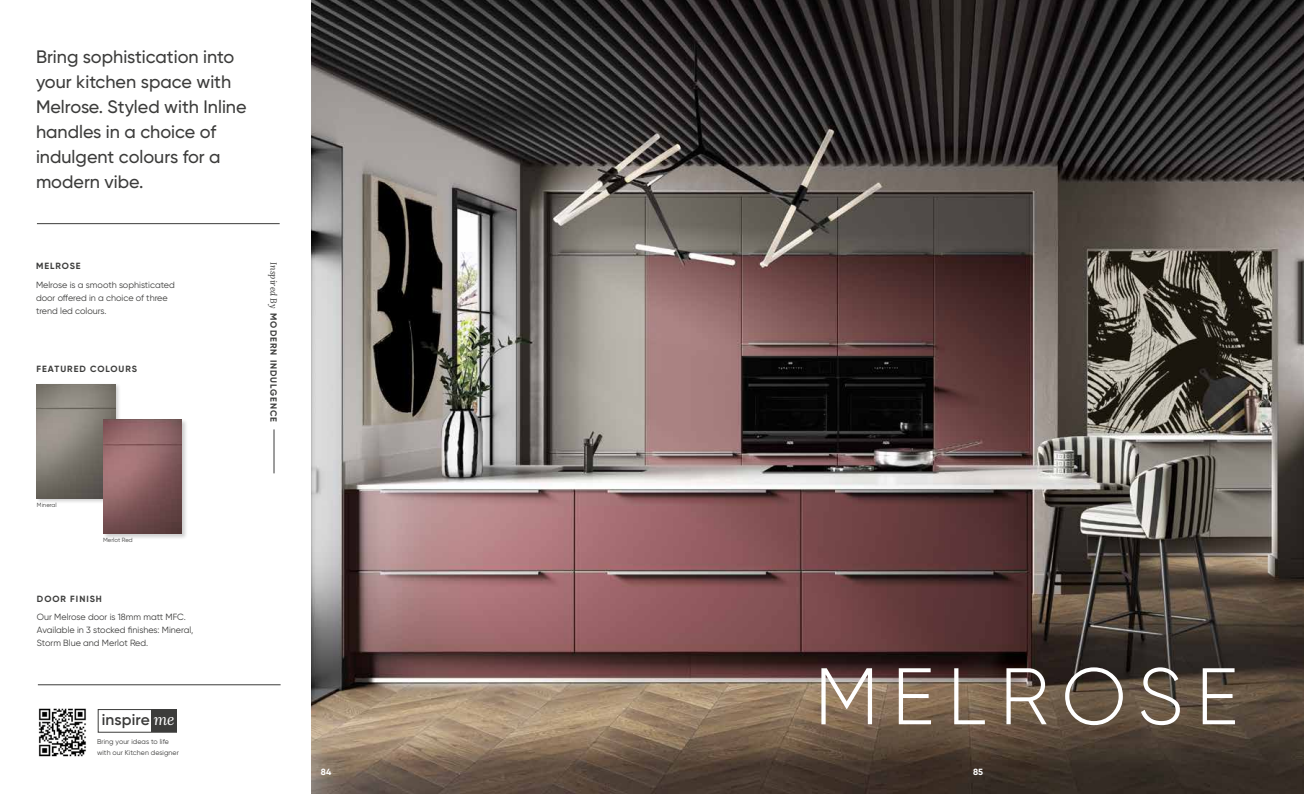
<style>
.page{position:relative;width:1304px;height:794px;background:#fff}
.page>*{position:absolute;margin:0;border:0;box-sizing:border-box;transform-origin:0 0}
.t1{font:300 80px "Gilroy";letter-spacing:.16em;color:#fff}
.t2{font:500 18px/25px "Gilroy";color:#3c3c3b}
.t3{font:600 15.6px "Gilroy";letter-spacing:.01em;color:#3c3c3b}
.t4{font:9px/13px "Gilroy";color:#3c3c3b}
.t5{font:700 9px "Gilroy";letter-spacing:.11em;color:#3c3c3b}
.t6{font:700 9px "Gilroy";color:#fff}
.t7{font:7px/11px "Gilroy";letter-spacing:.01em;color:#3c3c3b}
.t8{font:6px "Gilroy";color:#3c3c3b}
.s1{font-family:"Lora";font-weight:400;font-style:italic}
.s2{font-family:"Lora";font-weight:400;font-style:italic;color:#fff}
</style>
<div class="page">
<img style="left:312px;top:0;width:992px;height:794px">
<hr style="left:38px;top:684px;width:243px;height:1px;background:#3c3c3b">
<hr style="left:37px;top:223px;width:243px;height:1px;background:#3c3c3b">
<img style="left:38px;top:708px;width:48px;height:49px">
<div style="left:152px;top:709px;width:25px;height:23px;background:#3c3c3b"></div>
<div style="left:98px;top:709px;width:79px;height:23px;border:1px solid #3c3c3b"></div>
<hr style="left:274px;top:429px;width:1px;height:44px;background:#3c3c3b">
<div style="left:36px;top:382px;width:86px;height:122px;background:#000;opacity:.2"></div>
<img style="left:37px;top:384px;width:78px;height:114px">
<div style="left:102px;top:418px;width:86px;height:122px;background:#000;opacity:.2"></div>
<img style="left:103px;top:419px;width:79px;height:114px">
<h2 class="t2" style="left:36px;top:44px;width:212px">Bring sophistication into your kitchen space with<br>Melrose. Styled with Inline handles in a choice of indulgent colours for a modern vibe.</h2>
<p class="t5" style="left:36px;top:260px;width:46px">MELROSE</p>
<p class="t4" style="left:36px;top:278px;width:140px">Melrose is a smooth sophisticated door offered in a choice of three trend led colours.</p>
<p class="t5" style="left:36px;top:363px;width:102px">FEATURED COLOURS</p>
<p class="t5" style="left:279px;top:262px;width:162px;rotate:90deg"><span class="s1">Inspired By</span> MODERN INDULGENCE</p>
<p class="t8" style="left:37px;top:501px;width:21px">Mineral</p>
<p class="t8" style="left:103px;top:536px;width:31px">Merlot Red</p>
<p class="t5" style="left:37px;top:593px;width:66px">DOOR FINISH</p>
<p class="t4" style="left:37px;top:610px;width:158px">Our Melrose door is 18mm matt MFC.<br>Available in 3 stocked finishes: Mineral,<br>Storm Blue and Merlot Red.</p>
<h3 class="t3" style="left:102px;top:710px;width:74px">inspire <span class="s2">me</span></h3>
<p class="t7" style="left:97px;top:736px;width:83px">Bring your ideas to life with our Kitchen designer</p>
<h1 class="t1" style="left:814px;top:647px;width:425px">MELROSE</h1>
<p class="t6" style="left:321px;top:765px;width:12px">84</p>
<p class="t6" style="left:973px;top:765px;width:11px">85</p>
</div>
